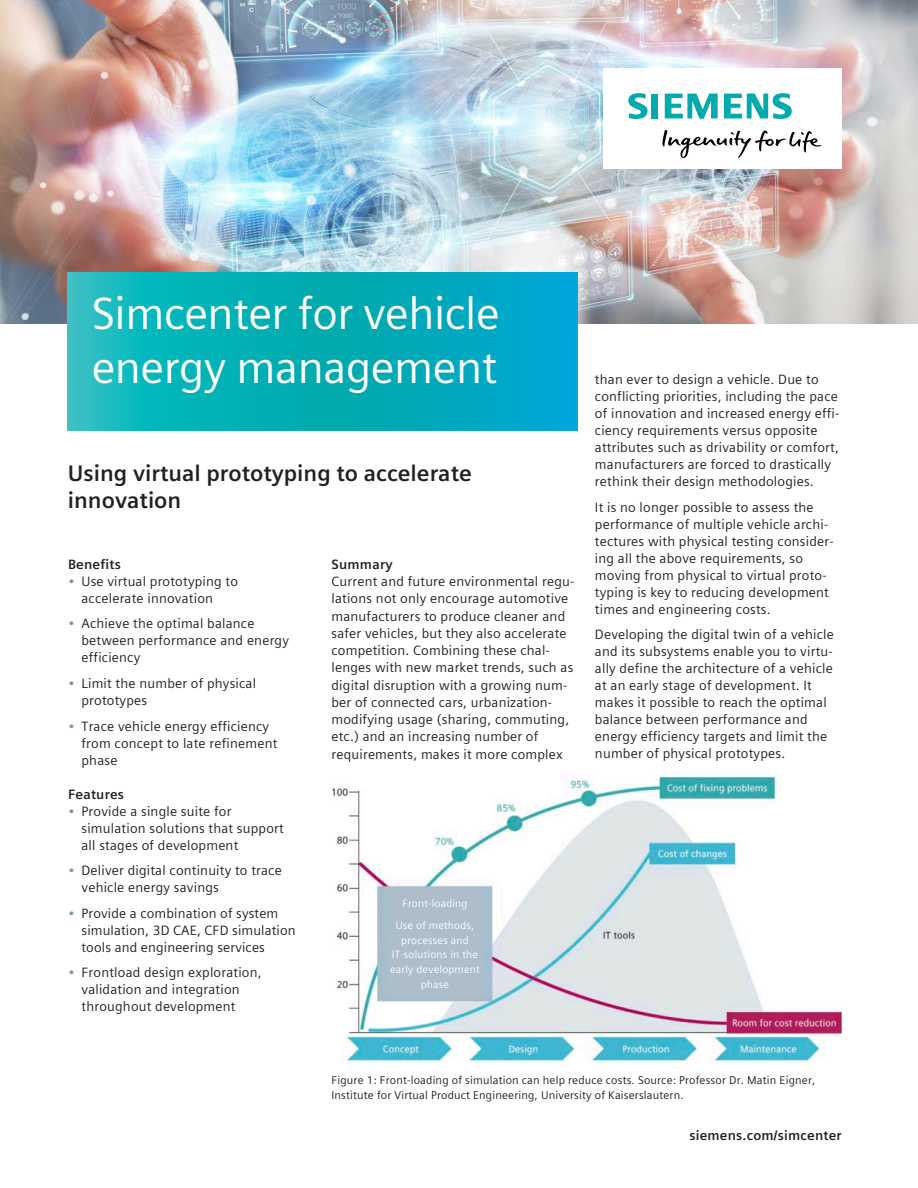
<style>
.page{position:relative;width:918px;height:1188px;background:#fff}
.page>*{position:absolute;margin:0;border:0;box-sizing:border-box;transform-origin:0 0}
.Head_Snow__30pt_120{font:45px/54px "Siemens Sans Global";letter-spacing:-.01em;color:#fff}
.Subhead_Blk__15pt_12{font:700 22.5px/27px "Siemens Sans Global";color:#231f20}
.Body_Text_Blk__9pt_4{font:13.5px/17px "Siemens Sans Global";letter-spacing:.015em;color:#231f20}
.Body_Subhead_Blk__9p{font:700 13.5px "Siemens Sans Global";letter-spacing:.015em;color:#231f20}
.URL__9pt_130{font:700 13.5px "Siemens Sans Global";letter-spacing:.015em;color:#231f20}
.Caption__7_5pt_130{font:11.25px/14.7px "Siemens Sans Global";letter-spacing:.015em;color:#231f20}
.Body_Text_Blk__9pt_4-2{font:10.65px/14.7px "Siemens Sans Global";letter-spacing:.015em;color:#fff;text-align:center}
.s1{color:#7b99a9}
</style>
<div class="page">
<img style="left:0;top:0;width:918px;height:323px">
<div style="left:603px;top:68px;width:238px;height:101px;background:#fff"></div>
<svg style="left:662px;top:130px;width:159px;height:28px"></svg>
<svg style="left:628px;top:93px;width:30px;height:26px"></svg>
<svg style="left:665px;top:94px;width:53px;height:25px"></svg>
<svg style="left:724px;top:93px;width:68px;height:26px"></svg>
<svg style="left:68px;top:272px;width:510px;height:159px;background:#05aebb"></svg>
<img style="left:332px;top:775px;width:509px;height:288px">
<div style="left:387px;top:889px;width:96px;height:109px;background:#adbdca"></div>
<p class="Head_Snow__30pt_120" style="left:92px;top:287px;width:410px">Simcenter for vehicle energy management</p>
<p class="Subhead_Blk__15pt_12" style="left:68px;top:460px;width:406px">Using virtual prototyping to accelerate innovation</p>
<p class="Body_Subhead_Blk__9p" style="left:68px;top:554px;width:54px">Benefits</p>
<p class="Body_Text_Blk__9pt_4" style="left:82px;top:573px;width:158px;text-indent:-14px"><span class="s1">•</span> Use virtual prototyping to accelerate innovation</p>
<p class="Body_Text_Blk__9pt_4" style="left:82px;top:615px;width:209px;text-indent:-14px"><span class="s1">•</span> Achieve the optimal balance between performance and energy efficiency</p>
<p class="Body_Text_Blk__9pt_4" style="left:82px;top:675px;width:176px;text-indent:-14px"><span class="s1">•</span> Limit the number of physical prototypes</p>
<p class="Body_Text_Blk__9pt_4" style="left:82px;top:717px;width:197px;text-indent:-14px"><span class="s1">•</span> Trace vehicle energy efficiency from concept to late refinement phase</p>
<p class="Body_Subhead_Blk__9p" style="left:68px;top:784px;width:58px">Features</p>
<p class="Body_Text_Blk__9pt_4" style="left:82px;top:802px;width:204px;text-indent:-14px"><span class="s1">•</span> Provide a single suite for simulation solutions that support all stages of development</p>
<p class="Body_Text_Blk__9pt_4" style="left:82px;top:862px;width:202px;text-indent:-14px"><span class="s1">•</span> Deliver digital continuity to trace vehicle energy savings</p>
<p class="Body_Text_Blk__9pt_4" style="left:82px;top:905px;width:216px;text-indent:-14px"><span class="s1">•</span> Provide a combination of system simulation, 3D CAE, CFD simulation tools and engineering services</p>
<p class="Body_Text_Blk__9pt_4" style="left:82px;top:964px;width:182px;text-indent:-14px"><span class="s1">•</span> Frontload design exploration, validation and integration throughout development</p>
<p class="Body_Subhead_Blk__9p" style="left:332px;top:554px;width:63px">Summary</p>
<p class="Body_Text_Blk__9pt_4" style="left:332px;top:573px;width:244px">Current and future environmental regu&shy;lations not only encourage automotive manufacturers to produce cleaner and safer vehicles, but they also accelerate competition. Combining these chal&shy;lenges with new market trends, such as digital disruption with a growing num&shy;ber of connected cars, urbanization&shy;modifying usage (sharing, commuting, etc.) and an increasing number of requirements, makes it more complex</p>
<p class="Body_Text_Blk__9pt_4-2" style="left:402px;top:896px;width:67px">Front-loading</p>
<p class="Body_Text_Blk__9pt_4-2" style="left:390px;top:918px;width:91px">Use of methods, processes and<br>IT-solutions in the early development phase</p>
<p class="Body_Text_Blk__9pt_4" style="left:595px;top:371px;width:246px">than ever to design a vehicle. Due to conflicting priorities, including the pace of innovation and increased energy effi&shy;ciency requirements versus opposite attributes such as drivability or comfort, manufacturers are forced to drastically rethink their design methodologies.</p>
<p class="Body_Text_Blk__9pt_4" style="left:595px;top:499px;width:240px">It is no longer possible to assess the performance of multiple vehicle archi&shy;tectures with physical testing consider&shy;ing all the above requirements, so moving from physical to virtual proto&shy;typing is key to reducing development times and engineering costs.</p>
<p class="Body_Text_Blk__9pt_4" style="left:595px;top:626px;width:240px">Developing the digital twin of a vehicle and its subsystems enable you to virtu&shy;ally define the architecture of a vehicle at an early stage of development. It makes it possible to reach the optimal balance between performance and energy efficiency targets and limit the number of physical prototypes.</p>
<p class="Caption__7_5pt_130" style="left:332px;top:1073px;width:485px">Figure 1: Front-loading of simulation can help reduce costs. Source: Professor Dr. Matin Eigner,<br>Institute for Virtual Product Engineering, University of Kaiserslautern.</p>
<p class="URL__9pt_130" style="left:689px;top:1124px;width:154px">siemens.com/simcenter</p>
</div>
